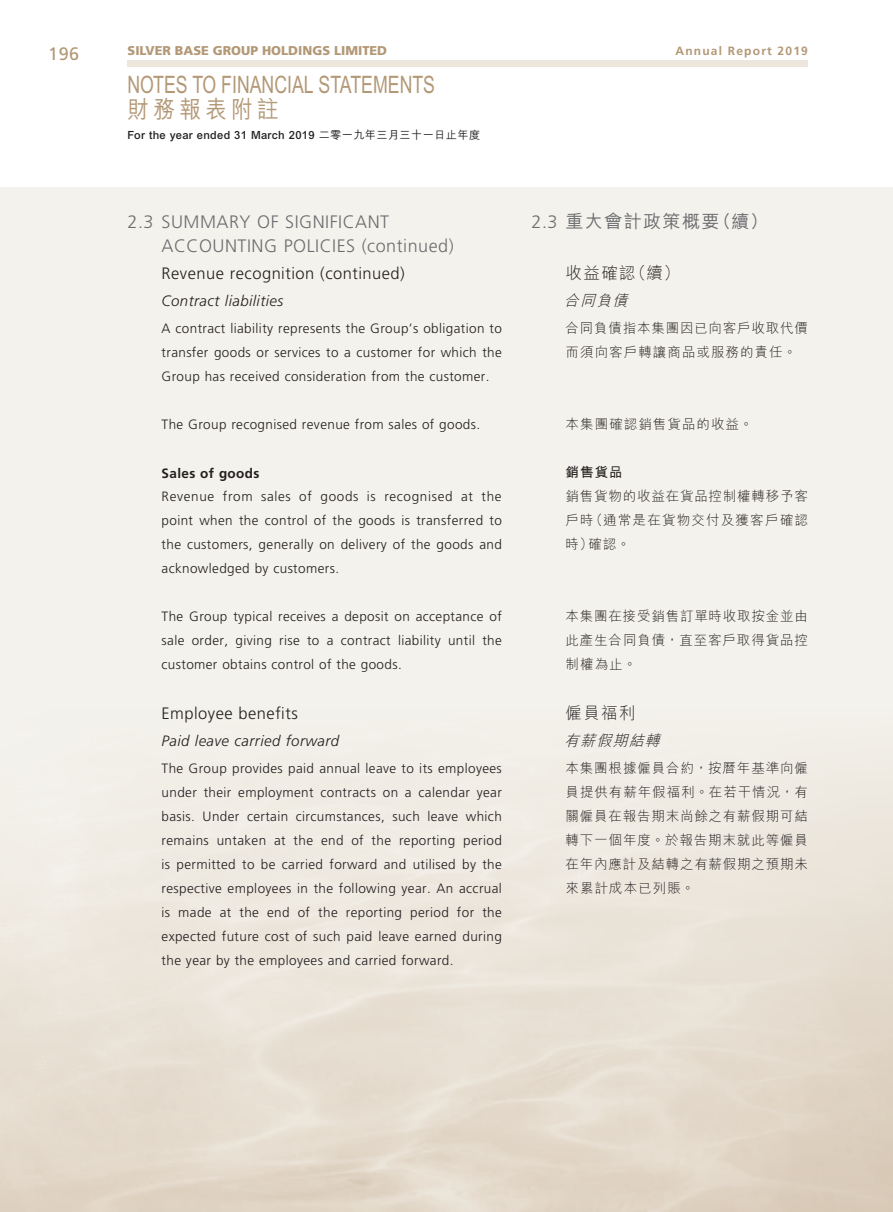
<style>
.page{position:relative;width:893px;height:1212px;background:#fff}
.page>*{position:absolute;margin:0;border:0;box-sizing:border-box;transform-origin:0 0}
.t1{font:24px "Arial Narrow MT Std";color:#b39876;scale:.9 1}
.t2{font:500 24px "M Hei HK";letter-spacing:.2em;color:#b39876;scale:.9 1}
.t3{font:300 18px/24px "Frutiger LT Std";letter-spacing:.03em;color:#6c6d70}
.t4{font:500 18px "M Hei HK";letter-spacing:.08em;color:#6c6d70}
.t5{font:18px "Frutiger LT Std";color:#b39876}
.t6{font:300 16.5px "Frutiger LT Std";letter-spacing:.03em;color:#231f20}
.t7{font:300 16.5px "M Hei HK";letter-spacing:.08em;color:#231f20}
.t8{font:italic 300 15px "Frutiger LT Std";letter-spacing:.03em;color:#231f20}
.t9{font:italic 300 15px "M Hei HK";color:#231f20}
.t10{font:300 13.5px/24px "Frutiger LT Std";letter-spacing:.03em;color:#231f20;text-align:justify}
.t11{font:300 13.5px/24px "M Hei HK";letter-spacing:.065em;color:#231f20;text-align:justify}
.t12{font:700 13.5px "Frutiger LT Std";letter-spacing:.03em;color:#231f20}
.t13{font:700 13.5px "M Hei HK";color:#231f20}
.t14{font:900 12.75px "Frutiger LT Std";color:#b39876}
.t15{font:700 12px "Frutiger LT Std";letter-spacing:.1em;color:#b39876}
.t16{font:500 11.25px "Arial MT Std";letter-spacing:.03em;color:#231f20}
.s1{font-family:"M Hei HK"}
.s2{font-family:"Frutiger LT Std";font-weight:300}
</style>
<div class="page">
<div style="left:0;top:187px;width:893px;height:1025px;background:linear-gradient(to bottom,#f9f9f6,#e6dccf)"></div>
<div style="left:128px;top:60px;width:680px;height:6px;background:#ede6dc"></div>
<h2 class="t5" style="left:48px;top:43px;width:33px">196</h2>
<p class="t14" style="left:128px;top:43px;width:261px">SILVER BASE GROUP HOLDINGS LIMITED</p>
<p class="t15" style="left:675px;top:43px;width:134px">Annual Report 2019</p>
<h1 class="t1" style="left:128px;top:70px;width:343px">NOTES TO FINANCIAL STATEMENTS</h1>
<h1 class="t2" style="left:128px;top:91px;width:169px">財務報表附註</h1>
<p class="t16" style="left:128px;top:129px;width:354px">For the year ended 31 March 2019 <span class="s1">二零一九年三月三十一日止年度</span></p>
<h2 class="t3" style="left:162px;top:210px;width:294px;text-indent:-34px">2.3 SUMMARY OF SIGNIFICANT<br>ACCOUNTING POLICIES (continued)</h2>
<p class="t6" style="left:162px;top:264px;width:245px">Revenue recognition (continued)</p>
<p class="t8" style="left:162px;top:292px;width:123px">Contract liabilities</p>
<p class="t10" style="left:162px;top:316px;width:342px">A contract liability represents the Group’s obligation to transfer goods or services to a customer for which the Group has received consideration from the customer.</p>
<p class="t10" style="left:162px;top:412px;width:320px">The Group recognised revenue from sales of goods.</p>
<p class="t12" style="left:162px;top:465px;width:99px">Sales of goods</p>
<p class="t10" style="left:162px;top:484px;width:342px">Revenue from sales of goods is recognised at the point when the control of the goods is transferred to the customers, generally on delivery of the goods and acknowledged by customers.</p>
<p class="t10" style="left:162px;top:604px;width:342px">The Group typical receives a deposit on acceptance of sale order, giving rise to a contract liability until the customer obtains control of the goods.</p>
<p class="t6" style="left:162px;top:704px;width:138px">Employee benefits</p>
<p class="t8" style="left:162px;top:732px;width:179px">Paid leave carried forward</p>
<p class="t10" style="left:162px;top:757px;width:342px">The Group provides paid annual leave to its employees under their employment contracts on a calendar year basis. Under certain circumstances, such leave which remains untaken at the end of the reporting period is permitted to be carried forward and utilised by the respective employees in the following year. An accrual is made at the end of the reporting period for the expected future cost of such paid leave earned during the year by the employees and carried forward.</p>
<h2 class="t4" style="left:531px;top:208px;width:238px"><span class="s2">2.3</span> 重大會計政策概要（續）</h2>
<p class="t7" style="left:566px;top:261px;width:116px">收益確認（續）</p>
<p class="t9" style="left:564px;top:290px;width:70px">合同負債</p>
<p class="t11" style="left:566px;top:315px;width:244px">合同負債指本集團因已向客戶收取代價而須向客戶轉讓商品或服務的責任。</p>
<p class="t11" style="left:566px;top:411px;width:189px">本集團確認銷售貨品的收益。</p>
<p class="t13" style="left:566px;top:462px;width:59px">銷售貨品</p>
<p class="t11" style="left:566px;top:483px;width:244px">銷售貨物的收益在貨品控制權轉移予客戶時（通常是在貨物交付及獲客戶確認時）確認。</p>
<p class="t11" style="left:566px;top:603px;width:244px">本集團在接受銷售訂單時收取按金並由此產生合同負債，直至客戶取得貨品控制權為止。</p>
<p class="t7" style="left:566px;top:702px;width:71px">僱員福利</p>
<p class="t9" style="left:564px;top:730px;width:103px">有薪假期結轉</p>
<p class="t11" style="left:566px;top:756px;width:244px">本集團根據僱員合約，按曆年基準向僱員提供有薪年假福利。在若干情況，有關僱員在報告期末尚餘之有薪假期可結轉下一個年度。於報告期末就此等僱員在年內應計及結轉之有薪假期之預期未來累計成本已列賬。</p>
</div>
